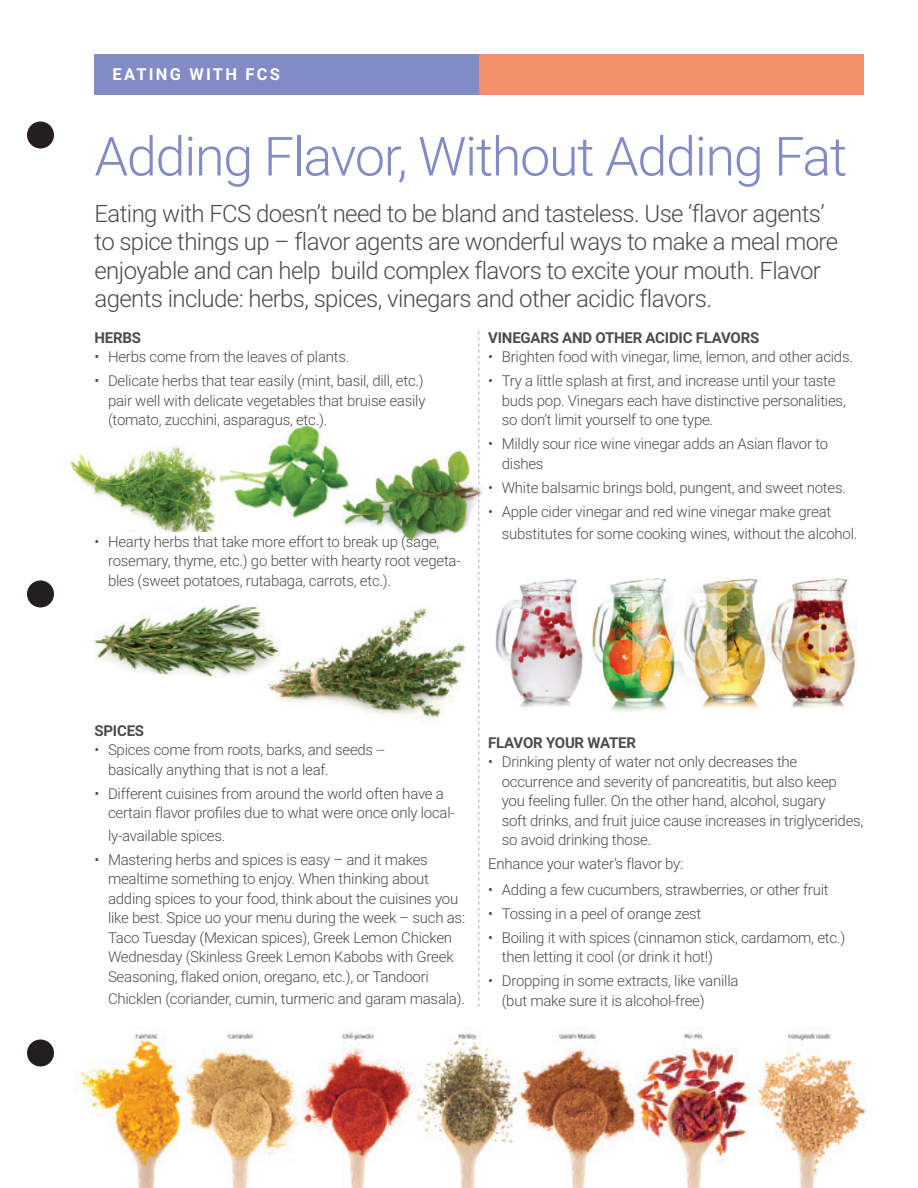
<style>
.page{position:relative;width:918px;height:1188px;background:#fff}
.page>*{position:absolute;margin:0;border:0;box-sizing:border-box;transform-origin:0 0}
.t1{font:300 54px "Roboto";letter-spacing:-.025em;color:#828bc5}
.t2{font:300 24px/28.5px "Roboto";letter-spacing:-.025em;color:#4b4c4d}
.t3{font:700 16.5px "Roboto";letter-spacing:.135em;color:#fff}
.t4{font:300 15px/19.5px "Roboto";letter-spacing:-.015em;color:#4b4c4d}
.t5{font:700 15px "Roboto";letter-spacing:-.015em;color:#4b4c4d}
</style>
<div class="page">
<img style="left:78px;top:1027px;width:788px;height:161px">
<div style="left:94px;top:54px;width:387px;height:40px;background:#828bc5"></div>
<div style="left:479px;top:54px;width:385px;height:40px;background:#f3916c"></div>
<img style="left:220px;top:425px;width:119px;height:93px">
<img style="left:94px;top:604px;width:159px;height:73px">
<img style="left:253px;top:607px;width:213px;height:117px">
<img style="left:339px;top:448px;width:143px;height:97px">
<img style="left:69px;top:446px;width:147px;height:85px">
<img style="left:479px;top:555px;width:377px;height:158px">
<svg style="left:478px;top:332px;width:1px;height:675px"></svg>
<div style="left:27px;top:580px;width:27px;height:28px;background:#231f20;border-radius:50%"></div>
<div style="left:27px;top:122px;width:27px;height:26px;background:#231f20;border-radius:50%"></div>
<div style="left:27px;top:1040px;width:27px;height:26px;background:#231f20;border-radius:50%"></div>
<p class="t3" style="left:112px;top:62px;width:169px">EATING WITH FCS</p>
<h1 class="t1" style="left:94px;top:118px;width:754px">Adding Flavor, Without Adding Fat</h1>
<p class="t2" style="left:94px;top:198px;width:745px">Eating with FCS doesn’t need to be bland and tasteless. Use ‘flavor agents’ to spice things up – flavor agents are wonderful ways to make a meal more enjoyable and can help build complex flavors to excite your mouth. Flavor agents include: herbs, spices, vinegars and other acidic flavors.</p>
<p class="t5" style="left:94px;top:327px;width:48px">HERBS</p>
<p class="t4" style="left:94px;top:347px;width:256px">• Herbs come from the leaves of plants.</p>
<p class="t4" style="left:108px;top:371px;width:319px;text-align:justify;text-indent:-14px">• Delicate herbs that tear easily (mint, basil, dill, etc.) pair well with delicate vegetables that bruise easily (tomato, zucchini, asparagus, etc.).</p>
<p class="t4" style="left:108px;top:531px;width:354px;text-indent:-14px">• Hearty herbs that take more effort to break up (sage, rosemary, thyme, etc.) go better with hearty root vegeta&shy;bles (sweet potatoes, rutabaga, carrots, etc.).</p>
<p class="t5" style="left:488px;top:327px;width:273px">VINEGARS AND OTHER ACIDIC FLAVORS</p>
<p class="t4" style="left:488px;top:347px;width:366px">• Brighten food with vinegar, lime, lemon, and other acids.</p>
<p class="t4" style="left:502px;top:371px;width:346px;text-indent:-14px">• Try a little splash at first, and increase until your taste buds pop. Vinegars each have distinctive personalities, so don’t limit yourself to one type.</p>
<p class="t4" style="left:502px;top:434px;width:328px;text-indent:-14px">• Mildly sour rice wine vinegar adds an Asian flavor to dishes</p>
<p class="t4" style="left:488px;top:477px;width:359px">• White balsamic brings bold, pungent, and sweet notes.</p>
<p class="t4" style="left:502px;top:500px;width:357px;line-height:22.5px;text-indent:-14px">• Apple cider vinegar and red wine vinegar make great substitutes for some cooking wines, without the alcohol.</p>
<p class="t5" style="left:94px;top:720px;width:51px">SPICES</p>
<p class="t4" style="left:108px;top:740px;width:278px;text-indent:-14px">• Spices come from roots, barks, and seeds -- basically anything that is not a leaf.</p>
<p class="t4" style="left:108px;top:783px;width:348px;text-indent:-14px">• Different cuisines from around the world often have a certain flavor profiles due to what were once only local-</p>
<p class="t4" style="left:108px;top:825px;width:119px">ly-available spices.</p>
<p class="t4" style="left:108px;top:849px;width:359px;text-indent:-14px">• Mastering herbs and spices is easy – and it makes mealtime something to enjoy. When thinking about adding spices to your food, think about the cuisines you like best. Spice uo your menu during the week – such as:<br>Taco Tuesday (Mexican spices), Greek Lemon Chicken Wednesday (Skinless Greek Lemon Kabobs with Greek Seasoning, flaked onion, oregano, etc.), or Tandoori</p>
<p class="t4" style="left:108px;top:989px;width:359px">Chicklen (coriander, cumin, turmeric and garam masala).</p>
<p class="t5" style="left:488px;top:732px;width:149px">FLAVOR YOUR WATER</p>
<p class="t4" style="left:502px;top:752px;width:363px;text-indent:-14px">• Drinking plenty of water not only decreases the occurrence and severity of pancreatitis, but also keep you feeling fuller. On the other hand, alcohol, sugary<br>soft drinks, and fruit juice cause increases in triglycerides, so avoid drinking those.</p>
<p class="t4" style="left:488px;top:854px;width:197px">Enhance your water’s flavor by:</p>
<p class="t4" style="left:488px;top:879px;width:342px">• Adding a few cucumbers, strawberries, or other fruit</p>
<p class="t4" style="left:488px;top:903px;width:215px">• Tossing in a peel of orange zest</p>
<p class="t4" style="left:502px;top:927px;width:345px;text-indent:-14px">• Boiling it with spices (cinnamon stick, cardamom, etc.) then letting it cool (or drink it hot!)</p>
<p class="t4" style="left:502px;top:971px;width:238px;text-indent:-14px">• Dropping in some extracts, like vanilla (but make sure it is alcohol-free)</p>
</div>
